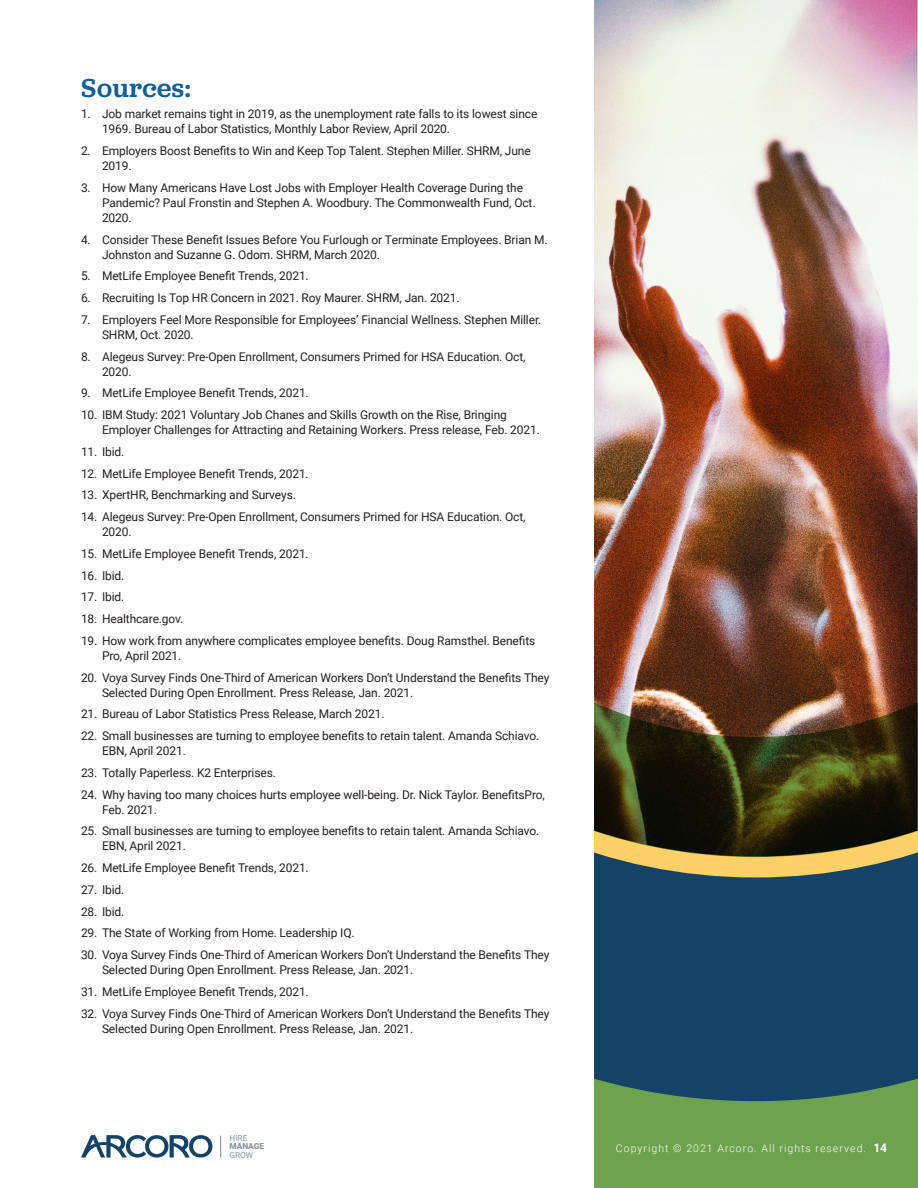
<style>
.page{position:relative;width:918px;height:1188px;background:#fff}
.page>*{position:absolute;margin:0;border:0;box-sizing:border-box;transform-origin:0 0}
.Blue_Section_Header{font:500 27px "Jubilat";letter-spacing:.025em;color:#105f9b}
.Body_Style_1{font:12px/15px "Roboto";letter-spacing:-.01em;color:#231f20}
.t1{font:300 10.5px "Roboto";letter-spacing:.1em;color:#fff}
.t2{font:8.25px "Roboto";color:#8996a0}
.t3{font:900 8.25px "Roboto";color:#8996a0}
.s1{font-weight:700;font-size:12px}
</style>
<div class="page">
<div style="left:594px;top:1101px;width:324px;height:87px;background:#6da34d"></div>
<div style="left:594px;top:877px;width:324px;height:224px;background:#154367"></div>
<svg style="left:594px;top:857px;width:324px;height:20px;background:#a59a66"></svg>
<img style="left:594px;top:0;width:324px;height:857px">
<svg style="left:220px;top:1136px;width:1px;height:21px"></svg>
<svg style="left:81px;top:1135px;width:131px;height:23px"></svg>
<p class="Blue_Section_Header" style="left:81px;top:70px;width:111px">Sources:</p>
<p class="Body_Style_1" style="left:102px;top:106px;width:437px;text-indent:-21px">1. Job market remains tight in 2019, as the unemployment rate falls to its lowest since<br>1969. Bureau of Labor Statistics, Monthly Labor Review, April 2020.</p>
<p class="Body_Style_1" style="left:102px;top:143px;width:430px;text-indent:-21px">2. Employers Boost Benefits to Win and Keep Top Talent. Stephen Miller. SHRM, June<br>2019.</p>
<p class="Body_Style_1" style="left:102px;top:180px;width:435px;text-indent:-21px">3. How Many Americans Have Lost Jobs with Employer Health Coverage During the<br>Pandemic? Paul Fronstin and Stephen A. Woodbury. The Commonwealth Fund, Oct.<br>2020.</p>
<p class="Body_Style_1" style="left:102px;top:232px;width:447px;text-indent:-21px">4. Consider These Benefit Issues Before You Furlough or Terminate Employees. Brian M.<br>Johnston and Suzanne G. Odom. SHRM, March 2020.</p>
<p class="Body_Style_1" style="left:81px;top:268px;width:229px">5. MetLife Employee Benefit Trends, 2021.</p>
<p class="Body_Style_1" style="left:81px;top:290px;width:380px">6. Recruiting Is Top HR Concern in 2021. Roy Maurer. SHRM, Jan. 2021.</p>
<p class="Body_Style_1" style="left:102px;top:312px;width:441px;text-indent:-21px">7. Employers Feel More Responsible for Employees’ Financial Wellness. Stephen Miller.<br>SHRM, Oct. 2020.</p>
<p class="Body_Style_1" style="left:102px;top:349px;width:425px;text-indent:-21px">8. Alegeus Survey: Pre-Open Enrollment, Consumers Primed for HSA Education. Oct,<br>2020.</p>
<p class="Body_Style_1" style="left:81px;top:385px;width:229px">9. MetLife Employee Benefit Trends, 2021.</p>
<p class="Body_Style_1" style="left:102px;top:407px;width:439px;text-indent:-21px">10. IBM Study: 2021 Voluntary Job Chanes and Skills Growth on the Rise, Bringing<br>Employer Challenges for Attracting and Retaining Workers. Press release, Feb. 2021.</p>
<p class="Body_Style_1" style="left:81px;top:444px;width:45px">11. Ibid.</p>
<p class="Body_Style_1" style="left:81px;top:466px;width:229px">12. MetLife Employee Benefit Trends, 2021.</p>
<p class="Body_Style_1" style="left:81px;top:487px;width:216px">13. XpertHR, Benchmarking and Surveys.</p>
<p class="Body_Style_1" style="left:102px;top:509px;width:425px;text-indent:-21px">14. Alegeus Survey: Pre-Open Enrollment, Consumers Primed for HSA Education. Oct,<br>2020.</p>
<p class="Body_Style_1" style="left:81px;top:546px;width:229px">15. MetLife Employee Benefit Trends, 2021.</p>
<p class="Body_Style_1" style="left:81px;top:568px;width:45px">16. Ibid.</p>
<p class="Body_Style_1" style="left:81px;top:589px;width:45px">17. Ibid.</p>
<p class="Body_Style_1" style="left:81px;top:611px;width:104px">18. Healthcare.gov.</p>
<p class="Body_Style_1" style="left:102px;top:633px;width:435px;text-indent:-21px">19. How work from anywhere complicates employee benefits. Doug Ramsthel. Benefits<br>Pro, April 2021.</p>
<p class="Body_Style_1" style="left:102px;top:670px;width:449px;text-indent:-21px">20. Voya Survey Finds One-Third of American Workers Don’t Understand the Benefits They<br>Selected During Open Enrollment. Press Release, Jan. 2021.</p>
<p class="Body_Style_1" style="left:81px;top:706px;width:305px">21. Bureau of Labor Statistics Press Release, March 2021.</p>
<p class="Body_Style_1" style="left:102px;top:728px;width:439px;text-indent:-21px">22. Small businesses are turning to employee benefits to retain talent. Amanda Schiavo.<br>EBN, April 2021.</p>
<p class="Body_Style_1" style="left:81px;top:765px;width:196px">23. Totally Paperless. K2 Enterprises.</p>
<p class="Body_Style_1" style="left:102px;top:787px;width:444px;text-indent:-21px">24. Why having too many choices hurts employee well-being. Dr. Nick Taylor. BenefitsPro,<br>Feb. 2021.</p>
<p class="Body_Style_1" style="left:102px;top:823px;width:439px;text-indent:-21px">25. Small businesses are turning to employee benefits to retain talent. Amanda Schiavo.<br>EBN, April 2021.</p>
<p class="Body_Style_1" style="left:81px;top:860px;width:229px">26. MetLife Employee Benefit Trends, 2021.</p>
<p class="Body_Style_1" style="left:81px;top:882px;width:45px">27. Ibid.</p>
<p class="Body_Style_1" style="left:81px;top:904px;width:45px">28. Ibid.</p>
<p class="Body_Style_1" style="left:81px;top:925px;width:275px">29. The State of Working from Home. Leadership IQ.</p>
<p class="Body_Style_1" style="left:102px;top:947px;width:449px;text-indent:-21px">30. Voya Survey Finds One-Third of American Workers Don’t Understand the Benefits They<br>Selected During Open Enrollment. Press Release, Jan. 2021.</p>
<p class="Body_Style_1" style="left:81px;top:984px;width:229px">31. MetLife Employee Benefit Trends, 2021.</p>
<p class="Body_Style_1" style="left:102px;top:1006px;width:449px;text-indent:-21px">32. Voya Survey Finds One-Third of American Workers Don’t Understand the Benefits They<br>Selected During Open Enrollment. Press Release, Jan. 2021.</p>
<p class="t2" style="left:229px;top:1132px;width:19px">HIRE</p>
<p class="t3" style="left:229px;top:1141px;width:36px">MANAGE</p>
<p class="t2" style="left:229px;top:1149px;width:25px">GROW</p>
<p class="t1" style="left:616px;top:1141px;width:273px">Copyright © 2021 Arcoro. All rights reserved. <span class="s1">14</span></p>
</div>
